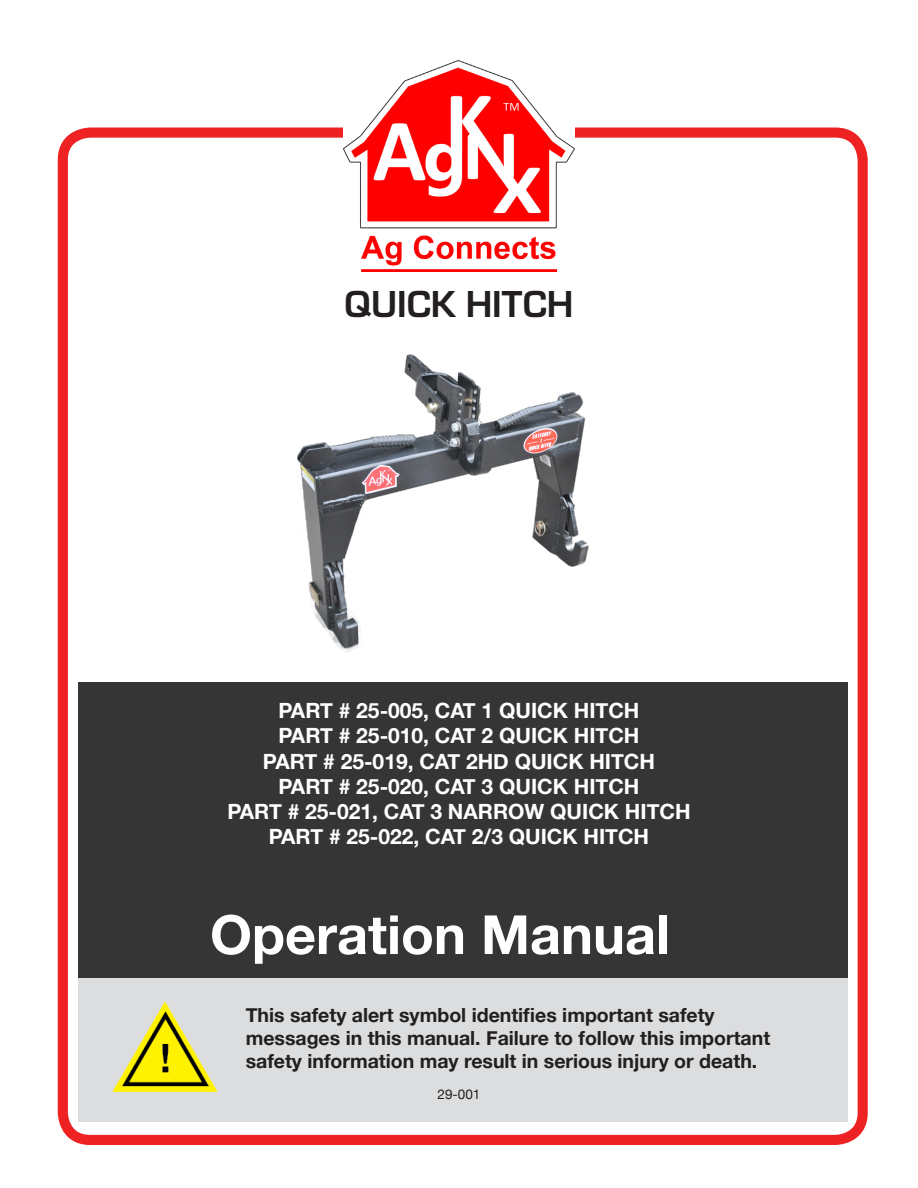
<style>
.page{position:relative;width:918px;height:1188px;background:#fff}
.page>*{position:absolute;margin:0;border:0;box-sizing:border-box;transform-origin:0 0}
.t1{font:700 54px "Helvetica Neue";color:#fff}
.t2{font:700 39px "Eurostile";color:#231f20}
.t3{font:700 21px/25.2px "Helvetica Neue";color:#fff;text-align:center}
.t4{font:700 19.5px/23.4px "Helvetica Neue";color:#231f20}
.t5{font:13.5px "Helvetica Neue";color:#231f20}
</style>
<div class="page">
<div style="left:78px;top:864px;width:770px;height:258px;background:#dcdddf"></div>
<div style="left:78px;top:683px;width:769px;height:295px;background:#363536"></div>
<div style="left:58px;top:128px;width:810px;height:1017px;border:10px solid #ee2123;border-radius:27px"></div>
<img style="left:113px;top:1001px;width:104px;height:90px">
<img style="left:343px;top:61px;width:232px;height:211px">
<img style="left:297px;top:354px;width:292px;height:298px">
<p class="t2" style="left:344px;top:276px;width:231px">QUICK HITCH</p>
<p class="t3" style="left:279px;top:699px;width:362px">PART # 25-005, CAT 1 QUICK HITCH</p>
<p class="t3" style="left:279px;top:724px;width:362px">PART # 25-010, CAT 2 QUICK HITCH</p>
<p class="t3" style="left:263px;top:749px;width:394px">PART # 25-019, CAT 2HD QUICK HITCH</p>
<p class="t3" style="left:279px;top:774px;width:362px">PART # 25-020, CAT 3 QUICK HITCH</p>
<p class="t3" style="left:227px;top:799px;width:465px">PART # 25-021, CAT 3 NARROW QUICK HITCH<br>PART # 25-022, CAT 2/3 QUICK HITCH</p>
<p class="t1" style="left:210px;top:892px;width:461px">Operation Manual</p>
<p class="t4" style="left:246px;top:1003px;width:526px">This safety alert symbol identifies important safety messages in this manual. Failure to follow this important safety information may result in serious injury or death.</p>
<p class="t5" style="left:438px;top:1085px;width:44px">29-001</p>
</div>
